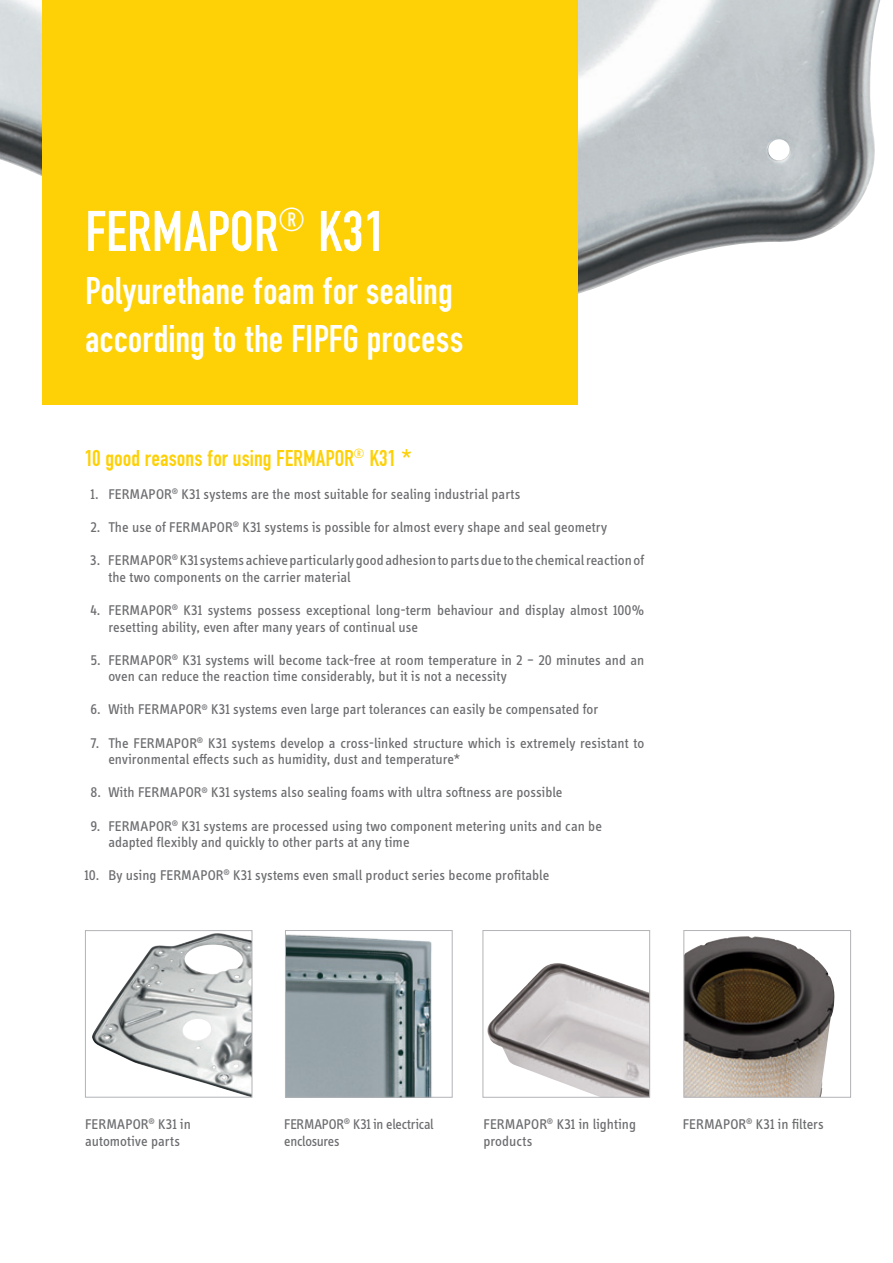
<style>
.page{position:relative;width:893px;height:1263px;background:#fff}
.page>*{position:absolute;margin:0;border:0;box-sizing:border-box;transform-origin:0 0}
.t1{font:60px "Engschrift DIND";color:#fff}
.t2{font:40.5px/48.6px "Engschrift DIND";color:#fff}
.t3{font:24px "Engschrift DIND";color:#fed006}
.t4{font:14.55px/16.6px "Info Display OT";letter-spacing:.005em;color:#6c6d70}
.t5{font:14.55px/16.6px "Info Display OT";letter-spacing:-.015em;color:#6c6d70}
.s1{font-family:"Info Display OT"}
</style>
<div class="page">
<img style="left:92px;top:933px;width:158px;height:162px">
<div style="left:85px;top:930px;width:167px;height:167px;border:1px solid #b2b3b7"></div>
<img style="left:287px;top:934px;width:145px;height:161px">
<div style="left:285px;top:930px;width:167px;height:167px;border:1px solid #b2b3b7"></div>
<img style="left:686px;top:936px;width:149px;height:159px">
<div style="left:684px;top:930px;width:167px;height:167px;border:1px solid #b2b3b7"></div>
<img style="left:487px;top:963px;width:161px;height:132px">
<div style="left:483px;top:930px;width:167px;height:167px;border:1px solid #b2b3b7"></div>
<img style="left:0;top:0;width:880px;height:323px">
<div style="left:43px;top:0;width:535px;height:404px;background:#fed006"></div>
<h1 class="t1" style="left:85px;top:199px;width:302px">FERMAPOR<sup>®</sup> K31</h1>
<h2 class="t2" style="left:85px;top:267px;width:380px">Polyurethane foam for sealing according to the FIPFG process</h2>
<h3 class="t3" style="left:84px;top:445px;width:330px">10 good reasons for using FERMAPOR<sup>®</sup> K31 <span class="s1">*</span></h3>
<p class="t4" style="left:90px;top:485px;width:432px">1. FERMAPOR<sup>®</sup> K31 systems are the most suitable for sealing industrial parts</p>
<p class="t4" style="left:90px;top:518px;width:518px">2. The use of FERMAPOR<sup>®</sup> K31 systems is possible for almost every shape and seal geometry</p>
<p class="t4" style="left:108px;top:552px;width:537px;text-indent:-18px">3. FERMAPOR<sup>®</sup> K31 systems achieve particularly good adhesion to parts due to the chemical reaction of the two components on the carrier material</p>
<p class="t4" style="left:108px;top:601px;width:537px;text-indent:-18px">4. FERMAPOR<sup>®</sup> K31 systems possess exceptional long-term behaviour and display almost 100% resetting ability, even after many years of continual use</p>
<p class="t4" style="left:108px;top:651px;width:537px;text-indent:-18px">5. FERMAPOR<sup>®</sup> K31 systems will become tack-free at room temperature in 2 – 20 minutes and an oven can reduce the reaction time considerably, but it is not a necessity</p>
<p class="t4" style="left:90px;top:701px;width:509px">6. With FERMAPOR<sup>®</sup> K31 systems even large part tolerances can easily be compensated for</p>
<p class="t4" style="left:108px;top:734px;width:537px;text-indent:-18px">7. The FERMAPOR<sup>®</sup> K31 systems develop a cross-linked structure which is extremely resistant to environmental effects such as humidity, dust and temperature*</p>
<p class="t4" style="left:90px;top:784px;width:474px">8. With FERMAPOR<sup>®</sup> K31 systems also sealing foams with ultra softness are possible</p>
<p class="t4" style="left:108px;top:817px;width:495px;text-indent:-18px">9. FERMAPOR<sup>®</sup> K31 systems are processed using two component metering units and can be adapted flexibly and quickly to other parts at any time</p>
<p class="t4" style="left:84px;top:867px;width:466px">10. By using FERMAPOR<sup>®</sup> K31 systems even small product series become profitable</p>
<p class="t4" style="left:85px;top:1115px;width:107px">FERMAPOR<sup>®</sup> K31 in automotive parts</p>
<p class="t5" style="left:284px;top:1115px;width:151px">FERMAPOR<sup>®</sup> K31 in electrical enclosures</p>
<p class="t4" style="left:483px;top:1115px;width:154px">FERMAPOR<sup>®</sup> K31 in lighting products</p>
<p class="t4" style="left:683px;top:1115px;width:143px">FERMAPOR<sup>®</sup> K31 in filters</p>
</div>
